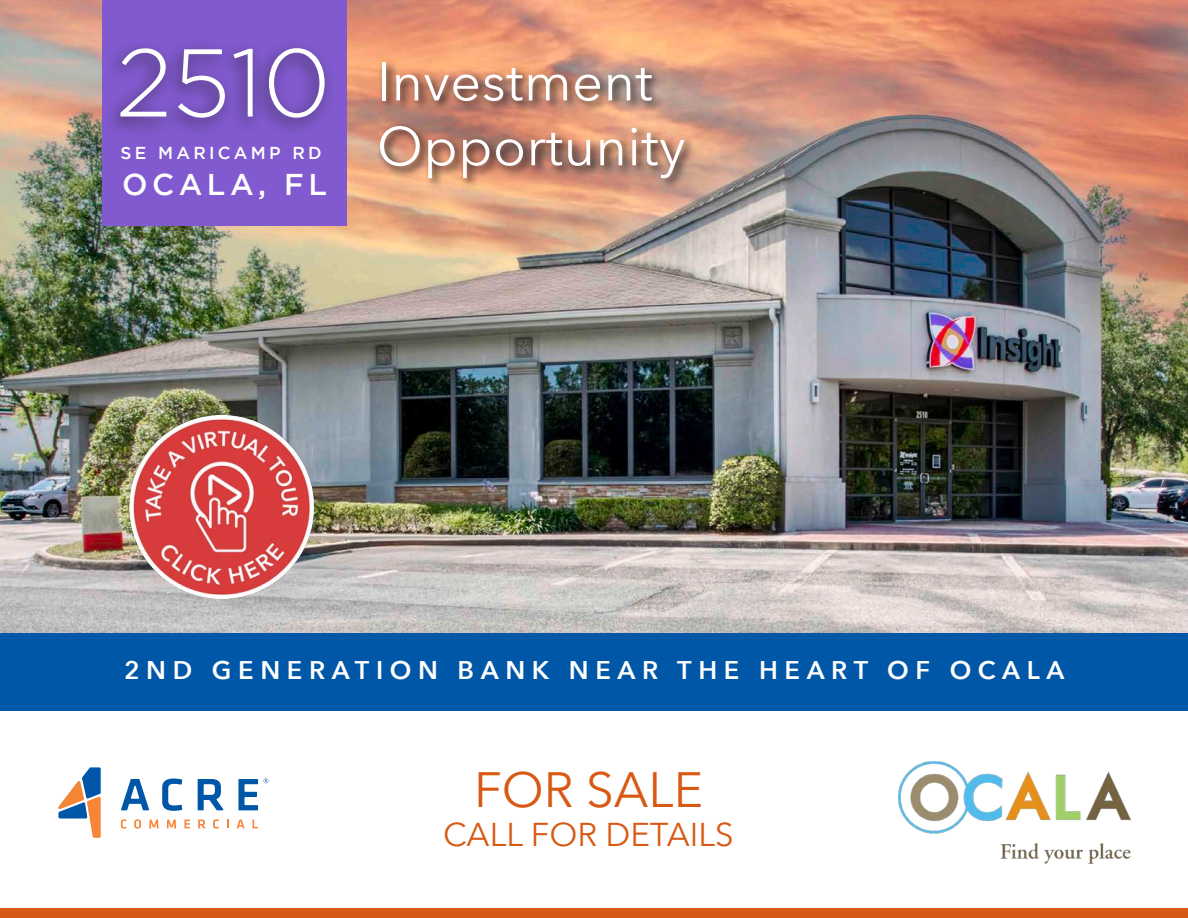
<style>
.page{position:relative;width:1188px;height:918px;background:#fff}
.page>*{position:absolute;margin:0;border:0;box-sizing:border-box;transform-origin:0 0}
.t1{font:300 96px "Gotham";color:#fff}
.t2{font:54px "Avenir Next";letter-spacing:.01em;color:#fff}
.t3{font:49.5px "Avenir Next";color:#d85913}
.t4{font:33px "Avenir Next";color:#d85913}
.t5{font:500 30px "Gotham";letter-spacing:.15em;color:#fff}
.t6{font:600 25.5px "Avenir Next";letter-spacing:.26em;color:#fff}
.t7{font:500 17.25px "Gotham";letter-spacing:.19em;color:#fff}
</style>
<div class="page">
<img style="left:0;top:0;width:1188px;height:633px">
<div style="left:0;top:633px;width:1188px;height:77px;background:#0057a8"></div>
<svg style="left:121px;top:779px;width:28px;height:31px"></svg>
<svg style="left:162px;top:779px;width:20px;height:32px"></svg>
<svg style="left:198px;top:779px;width:26px;height:31px"></svg>
<svg style="left:238px;top:779px;width:20px;height:31px"></svg>
<svg style="left:121px;top:819px;width:6px;height:10px"></svg>
<svg style="left:134px;top:819px;width:7px;height:10px"></svg>
<svg style="left:149px;top:820px;width:10px;height:8px"></svg>
<svg style="left:167px;top:820px;width:9px;height:8px"></svg>
<svg style="left:184px;top:820px;width:6px;height:8px"></svg>
<svg style="left:198px;top:820px;width:8px;height:8px"></svg>
<svg style="left:213px;top:819px;width:6px;height:10px"></svg>
<svg style="left:227px;top:820px;width:2px;height:8px"></svg>
<svg style="left:237px;top:820px;width:8px;height:8px"></svg>
<svg style="left:252px;top:820px;width:6px;height:8px"></svg>
<svg style="left:58px;top:767px;width:43px;height:71px"></svg>
<svg style="left:264px;top:778px;width:4px;height:5px"></svg>
<div style="left:0;top:908px;width:1188px;height:10px;background:#d85913"></div>
<img style="left:128px;top:407px;width:200px;height:198px">
<div style="left:102px;top:0;width:245px;height:226px;background:#815acf"></div>
<div style="left:102px;top:39px;width:233px;height:98px;background:#231f20;opacity:.75"></div>
<svg style="left:377px;top:59px;width:320px;height:132px;background:#c28970"></svg>
<img style="left:899px;top:761px;width:231px;height:102px">
<p class="t1" style="left:116px;top:30px;width:217px">2510</p>
<p class="t7" style="left:121px;top:143px;width:203px">SE MARICAMP RD</p>
<p class="t5" style="left:122px;top:167px;width:206px">OCALA, FL</p>
<p class="t2" style="left:377px;top:36px;width:277px">Investment</p>
<p class="t2" style="left:377px;top:101px;width:310px">Opportunity</p>
<p class="t6" style="left:124px;top:648px;width:942px">2ND GENERATION BANK NEAR THE HEART OF OCALA</p>
<p class="t3" style="left:474px;top:748px;width:231px">FOR SALE</p>
<p class="t4" style="left:443px;top:807px;width:292px">CALL FOR DETAILS</p>
</div>
